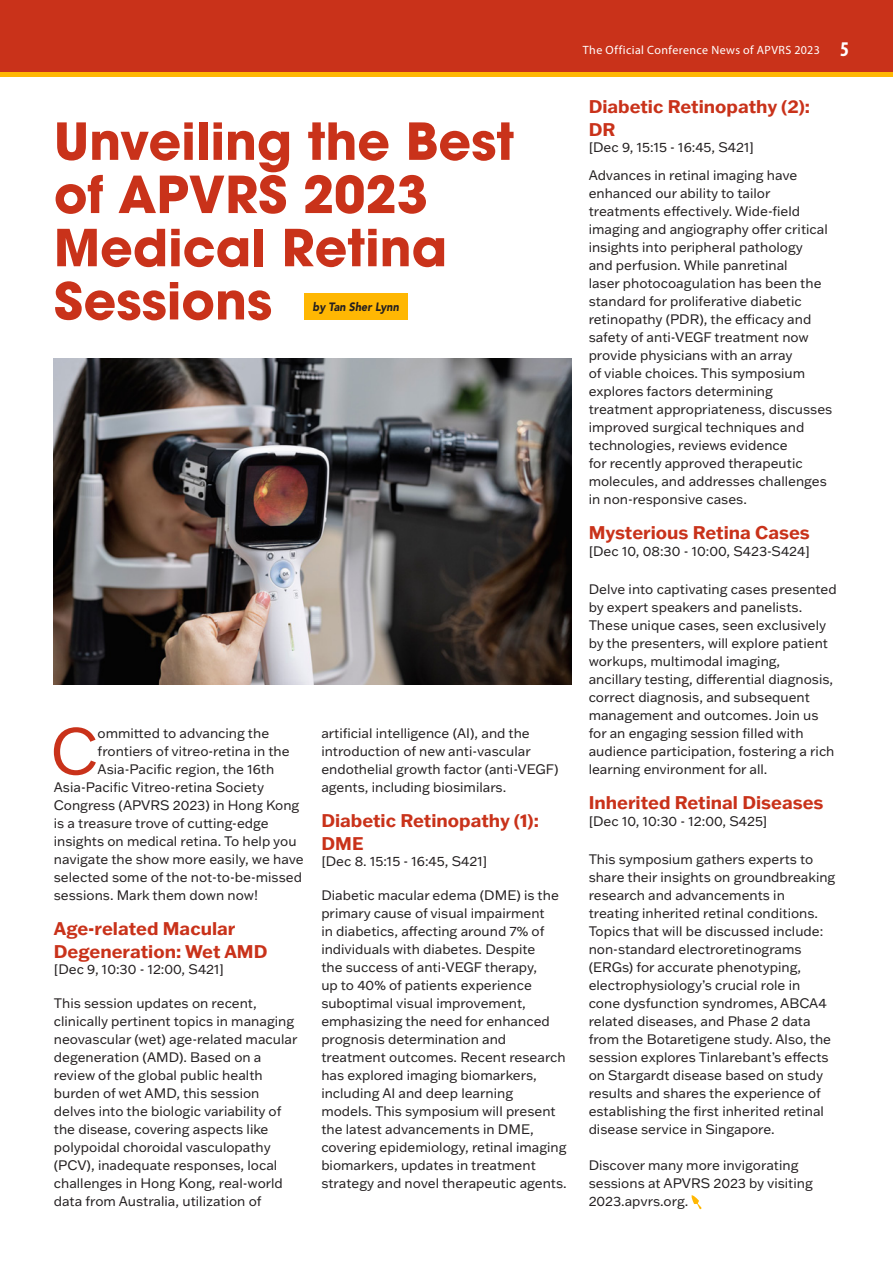
<style>
.page{position:relative;width:893px;height:1263px;background:#fff}
.page>*{position:absolute;margin:0;border:0;box-sizing:border-box;transform-origin:0 0}
.DROP_CAP{font:63.9px "Franklin Gothic ATF";color:#c9321a}
.HEADLINE_1{font:700 50.55px/53.2px "ITC Avant Garde Pro";color:#c9321a}
.SUBHEAD_1{font:700 18px/22.5px "Franklin Gothic ATF";color:#c9321a}
.BODY{font:13.5px/18px "Franklin Gothic ATF";color:#231f20}
.DROP_CAP-2{font:13.5px "Franklin Gothic ATF";color:#231f20}
.SUBHEAD_1-2{font:13.5px "Franklin Gothic ATF";color:#231f20}
.t1{font:12px "Myriad Pro";letter-spacing:.035em;color:#fff}
.BY_LINE{font:italic 900 12px "Avenir LT Std";color:#231f20;scale:.9 1}
.s1{font-weight:700;font-stretch:condensed;font-size:21px}
</style>
<div class="page">
<div style="left:0;top:0;width:893px;height:72px;background:#c9321a"></div>
<div style="left:0;top:72px;width:893px;height:5px;background:#ffb703"></div>
<div style="left:304px;top:293px;width:103px;height:26px;background:#ffb703"></div>
<svg style="left:691px;top:1195px;width:11px;height:14px"></svg>
<img style="left:54px;top:359px;width:518px;height:326px">
<p class="t1" style="left:583px;top:43px;width:268px">The Official Conference News of APVRS 2023 <span class="s1">5</span></p>
<p class="HEADLINE_1" style="left:54px;top:114px;width:462px">Unveiling the Best of APVRS 2023<br>Medical Retina<br>Sessions</p>
<p class="BY_LINE" style="left:313px;top:299px;width:97px">by Tan Sher Lynn</p>
<p class="DROP_CAP" style="left:50px;top:708px;width:49px">C</p>
<p class="DROP_CAP-2" style="left:98px;top:724px;width:173px">ommitted to advancing the</p>
<p class="DROP_CAP-2" style="left:98px;top:742px;width:194px">frontiers of vitreo-retina in the</p>
<p class="DROP_CAP-2" style="left:98px;top:760px;width:178px">Asia-Pacific region, the 16th</p>
<p class="DROP_CAP-2" style="left:54px;top:778px;width:212px">Asia-Pacific Vitreo-retina Society</p>
<p class="DROP_CAP-2" style="left:54px;top:796px;width:247px">Congress (APVRS 2023) in Hong Kong</p>
<p class="DROP_CAP-2" style="left:54px;top:814px;width:216px">is a treasure trove of cutting-edge</p>
<p class="DROP_CAP-2" style="left:54px;top:832px;width:244px">insights on medical retina. To help you</p>
<p class="DROP_CAP-2" style="left:54px;top:850px;width:251px">navigate the show more easily, we have</p>
<p class="DROP_CAP-2" style="left:54px;top:868px;width:250px">selected some of the not-to-be-missed</p>
<p class="DROP_CAP-2" style="left:54px;top:886px;width:206px">sessions. Mark them down now!</p>
<p class="SUBHEAD_1" style="left:54px;top:917px;width:215px">Age-related Macular<br>Degeneration: Wet AMD</p>
<p class="SUBHEAD_1-2" style="left:54px;top:960px;width:172px">[Dec 9, 10:30 - 12:00, S421]</p>
<p class="BODY" style="left:54px;top:994px;width:245px">This session updates on recent, clinically pertinent topics in managing neovascular (wet) age-related macular degeneration (AMD). Based on a review of the global public health burden of wet AMD, this session delves into the biologic variability of the disease, covering aspects like polypoidal choroidal vasculopathy (PCV), inadequate responses, local challenges in Hong Kong, real-world data from Australia, utilization of</p>
<p class="BODY" style="left:321px;top:724px;width:239px">artificial intelligence (AI), and the introduction of new anti-vascular endothelial growth factor (anti-VEGF) agents, including biosimilars.</p>
<p class="SUBHEAD_1" style="left:321px;top:809px;width:219px">Diabetic Retinopathy (1):<br>DME</p>
<p class="SUBHEAD_1-2" style="left:321px;top:852px;width:167px">[Dec 8. 15:15 - 16:45, S421]</p>
<p class="BODY" style="left:321px;top:886px;width:247px">Diabetic macular edema (DME) is the primary cause of visual impairment<br>in diabetics, affecting around 7% of individuals with diabetes. Despite<br>the success of anti-VEGF therapy,<br>up to 40% of patients experience suboptimal visual improvement, emphasizing the need for enhanced prognosis determination and treatment outcomes. Recent research has explored imaging biomarkers, including AI and deep learning models. This symposium will present the latest advancements in DME, covering epidemiology, retinal imaging biomarkers, updates in treatment strategy and novel therapeutic agents.</p>
<p class="SUBHEAD_1" style="left:589px;top:95px;width:223px">Diabetic Retinopathy (2):<br>DR</p>
<p class="SUBHEAD_1-2" style="left:589px;top:139px;width:167px">[Dec 9, 15:15 - 16:45, S421]</p>
<p class="BODY" style="left:589px;top:166px;width:245px">Advances in retinal imaging have enhanced our ability to tailor treatments effectively. Wide-field imaging and angiography offer critical insights into peripheral pathology<br>and perfusion. While panretinal<br>laser photocoagulation has been the standard for proliferative diabetic retinopathy (PDR), the efficacy and safety of anti-VEGF treatment now provide physicians with an array<br>of viable choices. This symposium explores factors determining treatment appropriateness, discusses improved surgical techniques and technologies, reviews evidence<br>for recently approved therapeutic molecules, and addresses challenges in non-responsive cases.</p>
<p class="SUBHEAD_1" style="left:589px;top:521px;width:223px">Mysterious Retina Cases</p>
<p class="SUBHEAD_1-2" style="left:589px;top:542px;width:223px">[Dec 10, 08:30 - 10:00, S423-S424]</p>
<p class="BODY" style="left:589px;top:580px;width:250px">Delve into captivating cases presented by expert speakers and panelists.<br>These unique cases, seen exclusively by the presenters, will explore patient workups, multimodal imaging, ancillary testing, differential diagnosis, correct diagnosis, and subsequent management and outcomes. Join us for an engaging session filled with audience participation, fostering a rich learning environment for all.</p>
<p class="SUBHEAD_1" style="left:589px;top:791px;width:236px">Inherited Retinal Diseases</p>
<p class="SUBHEAD_1-2" style="left:589px;top:812px;width:180px">[Dec 10, 10:30 - 12:00, S425]</p>
<p class="BODY" style="left:589px;top:850px;width:248px">This symposium gathers experts to share their insights on groundbreaking research and advancements in treating inherited retinal conditions.<br>Topics that will be discussed include: non-standard electroretinograms (ERGs) for accurate phenotyping, electrophysiology’s crucial role in<br>cone dysfunction syndromes, ABCA4 related diseases, and Phase 2 data from the Botaretigene study. Also, the session explores Tinlarebant’s effects on Stargardt disease based on study results and shares the experience of establishing the first inherited retinal disease service in Singapore.</p>
<p class="BODY" style="left:589px;top:1156px;width:226px">Discover many more invigorating sessions at APVRS 2023 by visiting<br>2023.apvrs.org.</p>
</div>
